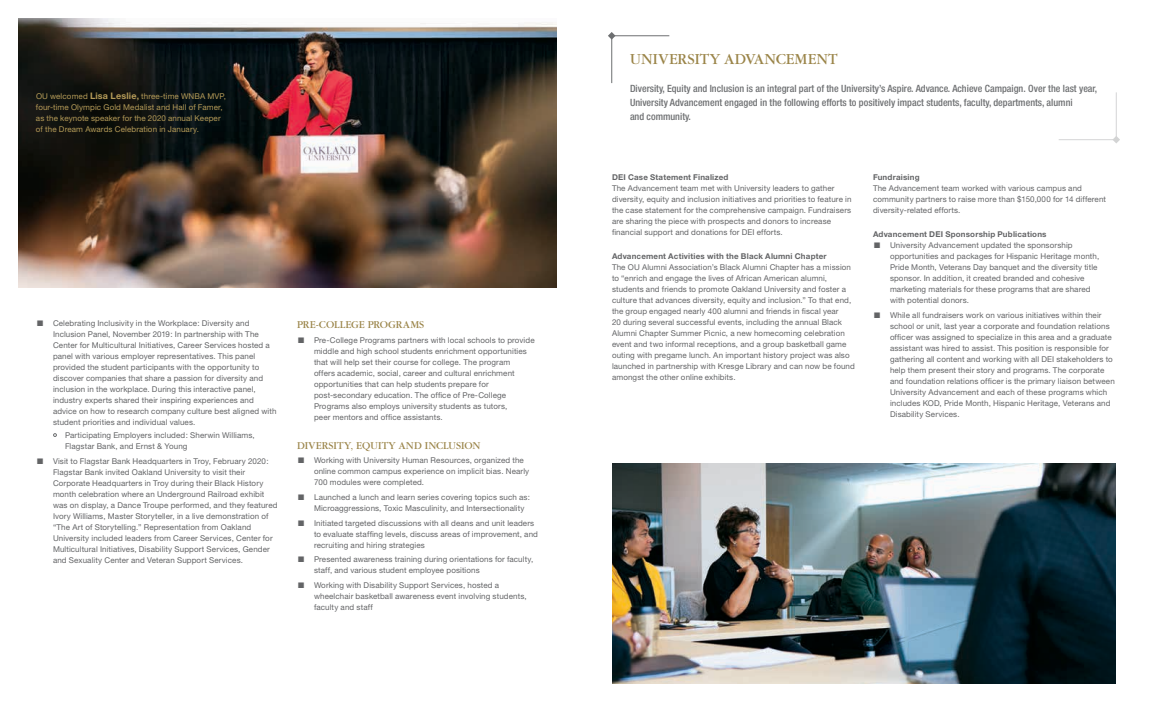
<style>
.page{position:relative;width:1152px;height:720px;background:#fff}
.page>*{position:absolute;margin:0;border:0;box-sizing:border-box;transform-origin:0 0}
.t1{font:16px "Garamond";letter-spacing:.015em;color:#9a8448}
.t2{font:11px "Garamond";letter-spacing:.01em;color:#9a8448}
.t3{font:500 condensed 10px/14px "Helvetica Neue";color:#6d6f71}
.t4{font:8px/11px "Helvetica Neue";letter-spacing:.015em;color:#636466}
.t5{font:8px/11px "Helvetica Neue";letter-spacing:.015em;color:#b59b58}
.t6{font:700 8px "Helvetica Neue";letter-spacing:.02em;color:#636466}
.s1{font-weight:700;font-size:9px}
.s2{font-weight:700;font-size:8.5px}
</style>
<div class="page">
<svg style="left:53px;top:434px;width:4px;height:3px"></svg>
<hr style="left:611px;top:36px;width:1px;height:47px;background:#6d6f71">
<hr style="left:612px;top:36px;width:57px;height:1px;background:#6d6f71">
<svg style="left:608px;top:32px;width:8px;height:8px"></svg>
<hr style="left:1116px;top:92px;width:1px;height:48px;background:#6d6f71">
<hr style="left:1059px;top:139px;width:57px;height:1px;background:#6d6f71">
<svg style="left:1112px;top:136px;width:8px;height:7px"></svg>
<img style="left:18px;top:18px;width:539px;height:270px">
<img style="left:612px;top:464px;width:504px;height:220px">
<p class="t5" style="left:36px;top:91px;width:192px">OU welcomed <span class="s1">Lisa Leslie</span><span class="s2">,</span> three-time WNBA MVP, four-time Olympic Gold Medalist and Hall of Famer, as the keynote speaker for the 2020 annual Keeper of the Dream Awards Celebration in January.</p>
<p class="t4" style="left:53px;top:317px;width:225px;text-indent:-16px">■ Celebrating Inclusivity in the Workplace: Diversity and Inclusion Panel, November 2019: In partnership with The Center for Multicultural Initiatives, Career Services hosted a panel with various employer representatives. This panel provided the student participants with the opportunity to discover companies that share a passion for diversity and inclusion in the workplace. During this interactive panel, industry experts shared their inspiring experiences and advice on how to research company culture best aligned with student priorities and individual values.</p>
<p class="t4" style="left:65px;top:429px;width:191px">Participating Employers included: Sherwin Williams,<br>Flagstar Bank, and Ernst &amp; Young</p>
<p class="t4" style="left:53px;top:455px;width:226px;text-indent:-16px">■ Visit to Flagstar Bank Headquarters in Troy, February 2020:<br>Flagstar Bank invited Oakland University to visit their Corporate Headquarters in Troy during their Black History month celebration where an Underground Railroad exhibit was on display, a Dance Troupe performed, and they featured Ivory Williams, Master Storyteller, in a live demonstration of “The Art of Storytelling.” Representation from Oakland University included leaders from Career Services, Center for Multicultural Initiatives, Disability Support Services, Gender and Sexuality Center and Veteran Support Services.</p>
<h2 class="t2" style="left:297px;top:319px;width:129px">PRE-COLLEGE PROGRAMS</h2>
<p class="t4" style="left:314px;top:334px;width:222px;text-indent:-16px">■ Pre-College Programs partners with local schools to provide middle and high school students enrichment opportunities that will help set their course for college. The program<br>offers academic, social, career and cultural enrichment opportunities that can help students prepare for post-secondary education. The office of Pre-College Programs also employs university students as tutors,<br>peer mentors and office assistants.</p>
<h2 class="t2" style="left:297px;top:440px;width:185px">DIVERSITY, EQUITY AND INCLUSION</h2>
<p class="t4" style="left:314px;top:455px;width:217px;text-indent:-16px">■ Working with University Human Resources, organized the online common campus experience on implicit bias. Nearly<br>700 modules were completed.</p>
<p class="t4" style="left:314px;top:492px;width:218px;text-indent:-16px">■ Launched a lunch and learn series covering topics such as:<br>Microaggressions, Toxic Masculinity, and Intersectionality</p>
<p class="t4" style="left:314px;top:517px;width:226px;text-indent:-16px">■ Initiated targeted discussions with all deans and unit leaders to evaluate staffing levels, discuss areas of improvement, and recruiting and hiring strategies</p>
<p class="t4" style="left:314px;top:554px;width:221px;text-indent:-16px">■ Presented awareness training during orientations for faculty, staff, and various student employee positions</p>
<p class="t4" style="left:314px;top:579px;width:214px;text-indent:-16px">■ Working with Disability Support Services, hosted a wheelchair basketball awareness event involving students, faculty and staff</p>
<h1 class="t1" style="left:630px;top:51px;width:209px">UNIVERSITY ADVANCEMENT</h1>
<p class="t3" style="left:630px;top:81px;width:469px">Diversity, Equity and Inclusion is an integral part of the University’s Aspire. Advance. Achieve Campaign. Over the last year,<br>University Advancement engaged in the following efforts to positively impact students, faculty, departments, alumni<br>and community.</p>
<p class="t6" style="left:612px;top:172px;width:118px">DEI Case Statement Finalized</p>
<p class="t4" style="left:612px;top:182px;width:241px">The Advancement team met with University leaders to gather diversity, equity and inclusion initiatives and priorities to feature in the case statement for the comprehensive campaign. Fundraisers are sharing the piece with prospects and donors to increase financial support and donations for DEI efforts.</p>
<p class="t6" style="left:612px;top:251px;width:216px">Advancement Activities with the Black Alumni Chapter</p>
<p class="t4" style="left:612px;top:262px;width:244px">The OU Alumni Association’s Black Alumni Chapter has a mission to “enrich and engage the lives of African American alumni, students and friends to promote Oakland University and foster a culture that advances diversity, equity and inclusion.” To that end, the group engaged nearly 400 alumni and friends in fiscal year<br>20 during several successful events, including the annual Black Alumni Chapter Summer Picnic, a new homecoming celebration event and two informal receptions, and a group basketball game outing with pregame lunch. An important history project was also launched in partnership with Kresge Library and can now be found amongst the other online exhibits.</p>
<p class="t6" style="left:873px;top:172px;width:48px">Fundraising</p>
<p class="t4" style="left:873px;top:182px;width:235px">The Advancement team worked with various campus and community partners to raise more than $150,000 for 14 different diversity-related efforts.</p>
<p class="t6" style="left:873px;top:229px;width:175px">Advancement DEI Sponsorship Publications</p>
<p class="t4" style="left:890px;top:240px;width:211px;text-indent:-16px">■ University Advancement updated the sponsorship opportunities and packages for Hispanic Heritage month, Pride Month, Veterans Day banquet and the diversity title sponsor. In addition, it created branded and cohesive marketing materials for these programs that are shared with potential donors.</p>
<p class="t4" style="left:890px;top:309px;width:226px;text-indent:-16px">■ While all fundraisers work on various initiatives within their school or unit, last year a corporate and foundation relations officer was assigned to specialize in this area and a graduate assistant was hired to assist. This position is responsible for gathering all content and working with all DEI stakeholders to help them present their story and programs. The corporate and foundation relations officer is the primary liaison between University Advancement and each of these programs which includes KOD, Pride Month, Hispanic Heritage, Veterans and Disability Services.</p>
</div>
